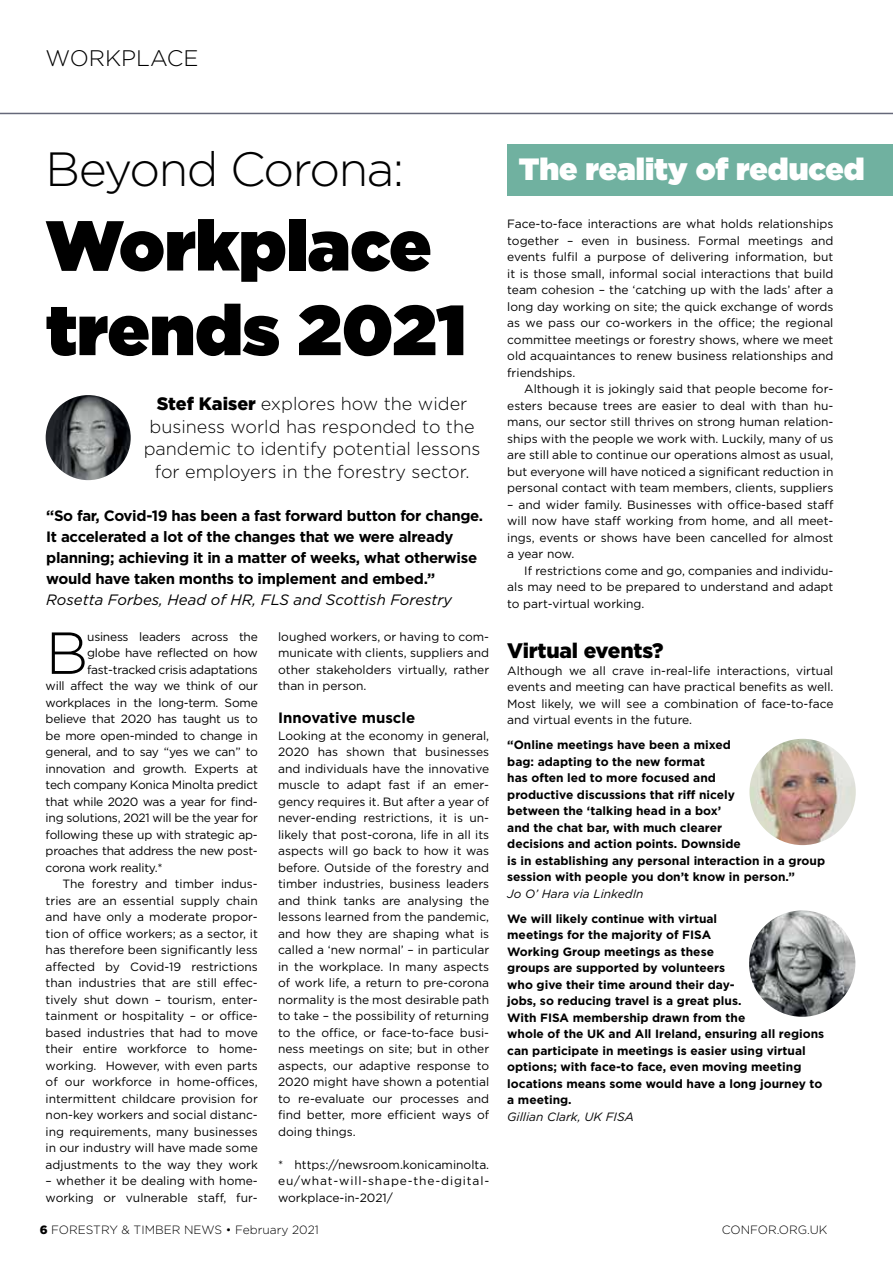
<style>
.page{position:relative;width:893px;height:1263px;background:#fff}
.page>*{position:absolute;margin:0;border:0;box-sizing:border-box;transform-origin:0 0}
.t1{font:900 70.5px/84.6px "Gotham";color:#000}
.t2{font:300 59.1px "Gotham";color:#000}
.t3{font:300 48px "Gotham";letter-spacing:-.03em;color:#000}
.t4{font:900 30.75px "Gotham";color:#fff}
.t5{font:300 22.5px "Gotham";color:#000}
.t6{font:900 21px "Gotham";letter-spacing:-.01em;color:#000}
.t7{font:300 18px/22.5px "Gotham";color:#000;text-align:center}
.t8{font:700 15px/21px "Gotham";letter-spacing:-.02em;color:#000}
.t9{font:italic 15px "Gotham";color:#000}
.t10{font:700 15px "Gotham";color:#000}
.t11{font:12px/16.5px "Gotham";color:#000;text-align:justify}
.t12{font:700 12px/16.5px "Gotham";color:#000}
.t13{font:12px "Gotham";letter-spacing:-.02em;color:#000}
.t14{font:300 12px "Gotham";color:#000}
.t15{font:italic 12px "Gotham";color:#000}
.s1{font-weight:900}
</style>
<div class="page">
<div style="left:507px;top:144px;width:386px;height:51px;background:#70b1a0"></div>
<hr style="left:0;top:113px;width:893px;height:1px;background:#656879">
<img style="left:46px;top:395px;width:85px;height:85px;border-radius:43px">
<img style="left:749px;top:739px;width:107px;height:106px;border-radius:53px">
<img style="left:749px;top:910px;width:106px;height:107px;border-radius:53px">
<h3 class="t5" style="left:46px;top:46px;width:154px">WORKPLACE</h3>
<h3 class="t3" style="left:46px;top:143px;width:360px">Beyond Corona:</h3>
<h1 class="t1" style="left:46px;top:201px;width:422px">Workplace trends 2021</h1>
<h3 class="t7" style="left:144px;top:392px;width:338px"><span class="s1">Stef Kaiser</span> explores how the wider business world has responded to the pandemic to identify potential lessons for employers in the forestry sector.</h3>
<p class="t8" style="left:46px;top:505px;width:439px">“So far, Covid-19 has been a fast forward button for change.<br>It accelerated a lot of the changes that we were already planning; achieving it in a matter of weeks, what otherwise would have taken months to implement and embed.”</p>
<p class="t9" style="left:46px;top:592px;width:407px">Rosetta Forbes, Head of HR, FLS and Scottish Forestry</p>
<p class="t11" style="left:278px;top:628px;width:213px">loughed workers, or having to com&shy;municate with clients, suppliers and other stakeholders virtually, rather than in person.</p>
<p class="t10" style="left:278px;top:709px;width:139px">Innovative muscle</p>
<p class="t11" style="left:278px;top:727px;width:213px">Looking at the economy in general, 2020 has shown that businesses and individuals have the innovative muscle to adapt fast if an emer&shy;gency requires it. But after a year of never-ending restrictions, it is un&shy;likely that post-corona, life in all its aspects will go back to how it was before. Outside of the forestry and timber industries, business leaders and think tanks are analysing the lessons learned from the pandemic, and how they are shaping what is called a ‘new normal’ – in particular in the workplace. In many aspects of work life, a return to pre-corona normality is the most desirable path to take – the possibility of returning to the office, or face-to-face busi&shy;ness meetings on site; but in other aspects, our adaptive response to 2020 might have shown a potential to re-evaluate our processes and find better, more efficient ways of doing things.</p>
<p class="t11" style="left:278px;top:1156px;width:213px">* https://newsroom.konicaminolta. eu/what-will-shape-the-digital&shy;workplace-in-2021/</p>
<h2 class="t2" style="left:46px;top:621px;width:44px">B</h2>
<p class="t13" style="left:87px;top:630px;width:172px">usiness leaders across the</p>
<p class="t13" style="left:87px;top:646px;width:172px">globe have reflected on how</p>
<p class="t13" style="left:87px;top:663px;width:172px">fast-tracked crisis adaptations</p>
<p class="t13" style="left:46px;top:679px;width:214px">will affect the way we think of our</p>
<p class="t13" style="left:46px;top:696px;width:214px">workplaces in the long-term. Some</p>
<p class="t13" style="left:46px;top:712px;width:214px">believe that 2020 has taught us to</p>
<p class="t13" style="left:46px;top:729px;width:214px">be more open-minded to change in</p>
<p class="t13" style="left:46px;top:745px;width:214px">general, and to say “yes we can” to</p>
<p class="t13" style="left:46px;top:762px;width:214px">innovation and growth. Experts at</p>
<p class="t13" style="left:46px;top:778px;width:214px">tech company Konica Minolta predict</p>
<p class="t13" style="left:46px;top:795px;width:214px">that while 2020 was a year for find-</p>
<p class="t13" style="left:46px;top:811px;width:214px">ing solutions, 2021 will be the year for</p>
<p class="t13" style="left:46px;top:828px;width:214px">following these up with strategic ap-</p>
<p class="t13" style="left:46px;top:844px;width:214px">proaches that address the new post-</p>
<p class="t13" style="left:46px;top:861px;width:118px">corona work reality.*</p>
<p class="t11" style="left:63px;top:876px;width:197px">The forestry and timber indus-</p>
<p class="t11" style="left:46px;top:892px;width:214px">tries are an essential supply chain</p>
<p class="t11" style="left:46px;top:909px;width:214px">and have only a moderate propor-</p>
<p class="t11" style="left:46px;top:925px;width:214px">tion of office workers; as a sector, it</p>
<p class="t11" style="left:46px;top:942px;width:214px">has therefore been significantly less</p>
<p class="t11" style="left:46px;top:958px;width:214px">affected by Covid-19 restrictions</p>
<p class="t11" style="left:46px;top:975px;width:214px">than industries that are still effec-</p>
<p class="t11" style="left:46px;top:991px;width:214px">tively shut down – tourism, enter-</p>
<p class="t11" style="left:46px;top:1008px;width:214px">tainment or hospitality – or office-</p>
<p class="t11" style="left:46px;top:1024px;width:214px">based industries that had to move</p>
<p class="t11" style="left:46px;top:1041px;width:214px">their entire workforce to home-</p>
<p class="t11" style="left:46px;top:1057px;width:214px">working. However, with even parts</p>
<p class="t11" style="left:46px;top:1074px;width:214px">of our workforce in home-offices,</p>
<p class="t11" style="left:46px;top:1090px;width:214px">intermittent childcare provision for</p>
<p class="t11" style="left:46px;top:1107px;width:214px">non-key workers and social distanc-</p>
<p class="t11" style="left:46px;top:1123px;width:214px">ing requirements, many businesses</p>
<p class="t11" style="left:46px;top:1140px;width:214px">in our industry will have made some</p>
<p class="t11" style="left:46px;top:1156px;width:214px">adjustments to the way they work</p>
<p class="t11" style="left:46px;top:1173px;width:214px">– whether it be dealing with home&shy;working or vulnerable staff, fur-</p>
<h3 class="t4" style="left:519px;top:151px;width:347px">The reality of reduced</h3>
<p class="t11" style="left:507px;top:216px;width:328px">Face-to-face interactions are what holds relationships together – even in business. Formal meetings and events fulfil a purpose of delivering information, but it is those small, informal social interactions that build team cohesion – the ‘catching up with the lads’ after a long day working on site; the quick exchange of words as we pass our co-workers in the office; the regional committee meetings or forestry shows, where we meet old acquaintances to renew business relationships and friendships.</p>
<p class="t11" style="left:507px;top:381px;width:328px;text-indent:17px">Although it is jokingly said that people become for&shy;esters because trees are easier to deal with than hu&shy;mans, our sector still thrives on strong human relation&shy;ships with the people we work with. Luckily, many of us are still able to continue our operations almost as usual, but everyone will have noticed a significant reduction in personal contact with team members, clients, suppliers</p>
<p class="t11" style="left:507px;top:496px;width:328px">– and wider family. Businesses with office-based staff will now have staff working from home, and all meet&shy;ings, events or shows have been cancelled for almost a year now.</p>
<p class="t11" style="left:507px;top:562px;width:328px;text-indent:17px">If restrictions come and go, companies and individu&shy;als may need to be prepared to understand and adapt to part-virtual working.</p>
<h3 class="t6" style="left:507px;top:639px;width:158px">Virtual events?</h3>
<p class="t11" style="left:507px;top:662px;width:328px">Although we all crave in-real-life interactions, virtual events and meeting can have practical benefits as well.<br>Most likely, we will see a combination of face-to-face and virtual events in the future.</p>
<p class="t12" style="left:507px;top:736px;width:319px">“Online meetings have been a mixed<br>bag: adapting to the new format<br>has often led to more focused and<br>productive discussions that riff nicely<br>between the ‘talking head in a box’<br>and the chat bar, with much clearer<br>decisions and action points. Downside<br>is in establishing any personal interaction in a group session with people you don’t know in person.”</p>
<p class="t15" style="left:507px;top:887px;width:138px">Jo O’ Hara via LinkedIn</p>
<p class="t12" style="left:507px;top:910px;width:319px">We will likely continue with virtual<br>meetings for the majority of FISA<br>Working Group meetings as these<br>groups are supported by volunteers<br>who give their time around their day-<br>jobs, so reducing travel is a great plus.<br>With FISA membership drawn from the<br>whole of the UK and All Ireland, ensuring all regions can participate in meetings is easier using virtual options; with face-to face, even moving meeting locations means some would have a long journey to a meeting.</p>
<p class="t15" style="left:507px;top:1110px;width:128px">Gillian Clark, UK FISA</p>
<p class="t14" style="left:40px;top:1223px;width:280px"><span class="s1">6</span> FORESTRY &amp; TIMBER NEWS • February 2021</p>
<p class="t14" style="left:722px;top:1223px;width:107px">CONFOR.ORG.UK</p>
</div>
